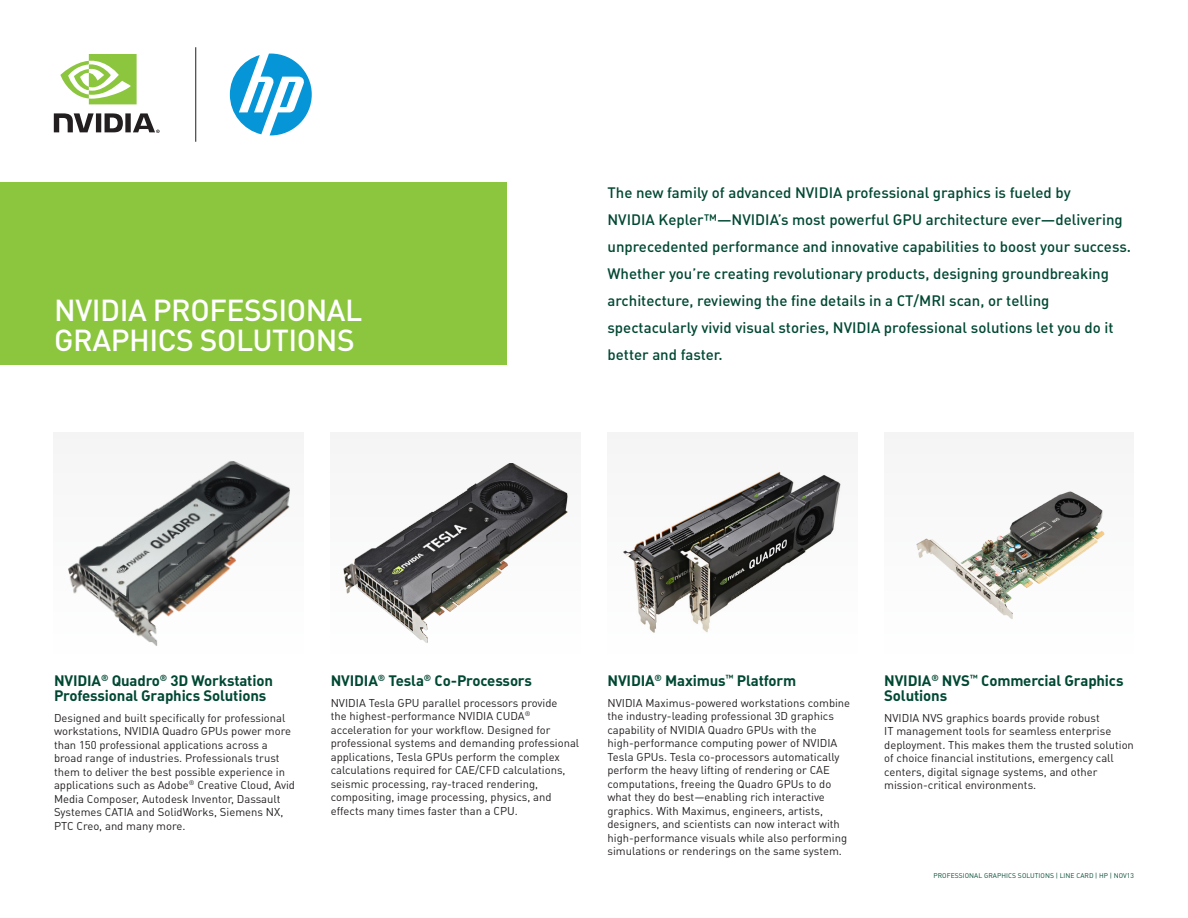
<style>
.page{position:relative;width:1188px;height:918px;background:#fff}
.page>*{position:absolute;margin:0;border:0;box-sizing:border-box;transform-origin:0 0}
.t1{font:500 30px/30px "DIN Pro";letter-spacing:-.015em;color:#fff}
.t2{font:500 15px/27px "DIN Pro";color:#004833}
.t3{font:700 15px/15px "DIN Pro";letter-spacing:-.01em;color:#004833}
.Body_Text__Small{font:11.25px/13.5px "DIN Pro";color:#231f20}
.Folios{font:6.75px "DIN Pro";letter-spacing:.01em;color:#004833}
</style>
<div class="page">
<svg style="left:54px;top:113px;width:106px;height:20px"></svg>
<svg style="left:60px;top:54px;width:77px;height:50px"></svg>
<hr style="left:195px;top:47px;width:1px;height:95px;background:#231f20">
<svg style="left:230px;top:54px;width:82px;height:81px"></svg>
<div style="left:0;top:182px;width:506px;height:182px;background:#8bc63e"></div>
<svg style="left:608px;top:432px;width:249px;height:201px"></svg>
<svg style="left:331px;top:432px;width:249px;height:211px"></svg>
<svg style="left:884px;top:432px;width:250px;height:187px"></svg>
<svg style="left:54px;top:432px;width:250px;height:214px"></svg>
<p class="t1" style="left:54px;top:294px;width:310px">NVIDIA PROFESSIONAL<br>GRAPHICS SOLUTIONS</p>
<p class="t2" style="left:608px;top:179px;width:525px">The new family of advanced NVIDIA professional graphics is fueled by<br>NVIDIA Kepler™—NVIDIA’s most powerful GPU architecture ever—delivering unprecedented performance and innovative capabilities to boost your success.<br>Whether you’re creating revolutionary products, designing groundbreaking architecture, reviewing the fine details in a CT/MRI scan, or telling spectacularly vivid visual stories, NVIDIA professional solutions let you do it better and faster.</p>
<h4 class="t3" style="left:54px;top:673px;width:220px">NVIDIA<sup>®</sup> Quadro<sup>®</sup> 3D Workstation<br>Professional Graphics Solutions</h4>
<p class="Body_Text__Small" style="left:54px;top:710px;width:243px">Designed and built specifically for professional workstations, NVIDIA Quadro GPUs power more than 150 professional applications across a broad range of industries. Professionals trust them to deliver the best possible experience in applications such as Adobe<sup>®</sup> Creative Cloud, Avid Media Composer, Autodesk Inventor, Dassault Systemes CATIA and SolidWorks, Siemens NX, PTC Creo, and many more.</p>
<h4 class="t3" style="left:331px;top:673px;width:203px">NVIDIA<sup>®</sup> Tesla<sup>®</sup> Co-Processors</h4>
<p class="Body_Text__Small" style="left:331px;top:695px;width:250px">NVIDIA Tesla GPU parallel processors provide<br>the highest-performance NVIDIA CUDA<sup>® </sup>acceleration for your workflow. Designed for professional systems and demanding professional applications, Tesla GPUs perform the complex calculations required for CAE/CFD calculations, seismic processing, ray-traced rendering, compositing, image processing, physics, and effects many times faster than a CPU.</p>
<h4 class="t3" style="left:608px;top:673px;width:190px">NVIDIA<sup>®</sup> Maximus<sup>™</sup> Platform</h4>
<p class="Body_Text__Small" style="left:608px;top:695px;width:244px">NVIDIA Maximus-powered workstations combine the industry-leading professional 3D graphics capability of NVIDIA Quadro GPUs with the high-performance computing power of NVIDIA Tesla GPUs. Tesla co-processors automatically perform the heavy lifting of rendering or CAE computations, freeing the Quadro GPUs to do what they do best—enabling rich interactive graphics. With Maximus, engineers, artists, designers, and scientists can now interact with high-performance visuals while also performing simulations or renderings on the same system.</p>
<h4 class="t3" style="left:884px;top:673px;width:241px">NVIDIA<sup>®</sup> NVS<sup>™</sup> Commercial Graphics<br>Solutions</h4>
<p class="Body_Text__Small" style="left:884px;top:710px;width:251px">NVIDIA NVS graphics boards provide robust<br>IT management tools for seamless enterprise deployment. This makes them the trusted solution of choice financial institutions, emergency call centers, digital signage systems, and other mission-critical environments.</p>
<p class="Folios" style="left:933px;top:870px;width:202px">PROFESSIONAL GRAPHICS SOLUTIONS | LINE CARD | HP | Nov13</p>
</div>
